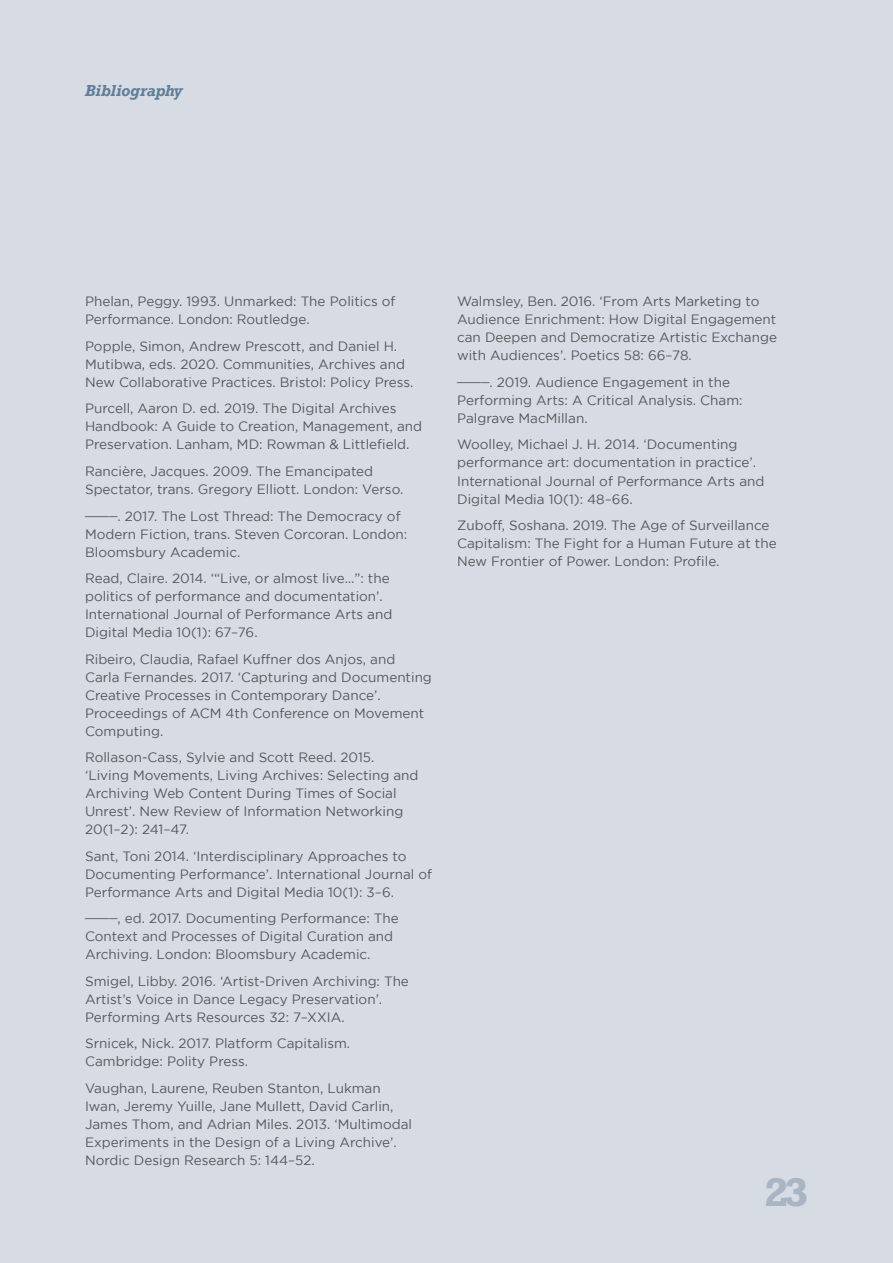
<style>
.page{position:relative;width:893px;height:1263px;background:#d7dce4}
.page>*{position:absolute;margin:0;border:0;box-sizing:border-box;transform-origin:0 0}
.t1{font:700 37.5px "Rockwell";color:#a9b5c5}
.t2{font:italic 700 15px "Rockwell";letter-spacing:-.01em;color:#627f9a}
.t3{font:13.5px/18px "Gotham";color:#57585a}
</style>
<div class="page">
<p class="t2" style="left:85px;top:81px;width:99px">Bibliography</p>
<p class="t3" style="left:85px;top:292px;width:312px">Phelan, Peggy. 1993. Unmarked: The Politics of<br>Performance. London: Routledge.</p>
<p class="t3" style="left:85px;top:337px;width:330px">Popple, Simon, Andrew Prescott, and Daniel H.<br>Mutibwa, eds. 2020. Communities, Archives and<br>New Collaborative Practices. Bristol: Policy Press.</p>
<p class="t3" style="left:85px;top:399px;width:339px">Purcell, Aaron D. ed. 2019. The Digital Archives<br>Handbook: A Guide to Creation, Management, and<br>Preservation. Lanham, MD: Rowman &amp; Littlefield.</p>
<p class="t3" style="left:85px;top:462px;width:320px">Rancière, Jacques. 2009. The Emancipated<br>Spectator, trans. Gregory Elliott. London: Verso.</p>
<p class="t3" style="left:85px;top:506px;width:324px">____. 2017. The Lost Thread: The Democracy of<br>Modern Fiction, trans. Steven Corcoran. London:<br>Bloomsbury Academic.</p>
<p class="t3" style="left:85px;top:569px;width:309px">Read, Claire. 2014. ‘“Live, or almost live…”: the politics of performance and documentation’.<br>International Journal of Performance Arts and Digital Media 10(1): 67–76.</p>
<p class="t3" style="left:85px;top:649px;width:348px">Ribeiro, Claudia, Rafael Kuffner dos Anjos, and Carla Fernandes. 2017. ‘Capturing and Documenting Creative Processes in Contemporary Dance’.<br>Proceedings of ACM 4th Conference on Movement Computing.</p>
<p class="t3" style="left:85px;top:748px;width:335px">Rollason-Cass, Sylvie and Scott Reed. 2015. ‘Living Movements, Living Archives: Selecting and Archiving Web Content During Times of Social Unrest’. New Review of Information Networking 20(1–2): 241–47.</p>
<p class="t3" style="left:85px;top:846px;width:349px">Sant, Toni 2014. ‘Interdisciplinary Approaches to<br>Documenting Performance’. International Journal of<br>Performance Arts and Digital Media 10(1): 3–6.</p>
<p class="t3" style="left:85px;top:909px;width:315px">____, ed. 2017. Documenting Performance: The<br>Context and Processes of Digital Curation and<br>Archiving. London: Bloomsbury Academic.</p>
<p class="t3" style="left:85px;top:971px;width:325px">Smigel, Libby. 2016. ‘Artist-Driven Archiving: The<br>Artist’s Voice in Dance Legacy Preservation’.<br>Performing Arts Resources 32: 7–XXIA.</p>
<p class="t3" style="left:85px;top:1034px;width:267px">Srnicek, Nick. 2017. Platform Capitalism.<br>Cambridge: Polity Press.</p>
<p class="t3" style="left:85px;top:1078px;width:329px">Vaughan, Laurene, Reuben Stanton, Lukman Iwan, Jeremy Yuille, Jane Mullett, David Carlin, James Thom, and Adrian Miles. 2013. ‘Multimodal Experiments in the Design of a Living Archive’.<br>Nordic Design Research 5: 144–52.</p>
<p class="t3" style="left:457px;top:292px;width:321px">Walmsley, Ben. 2016. ‘From Arts Marketing to Audience Enrichment: How Digital Engagement can Deepen and Democratize Artistic Exchange with Audiences’. Poetics 58: 66–78.</p>
<p class="t3" style="left:457px;top:373px;width:287px">____. 2019. Audience Engagement in the<br>Performing Arts: A Critical Analysis. Cham:<br>Palgrave MacMillan.</p>
<p class="t3" style="left:457px;top:435px;width:309px">Woolley, Michael J. H. 2014. ‘Documenting performance art: documentation in practice’.<br>International Journal of Performance Arts and Digital Media 10(1): 48–66.</p>
<p class="t3" style="left:457px;top:516px;width:321px">Zuboff, Soshana. 2019. The Age of Surveillance<br>Capitalism: The Fight for a Human Future at the<br>New Frontier of Power. London: Profile.</p>
<p class="t1" style="left:764px;top:1168px;width:45px">23</p>
</div>
